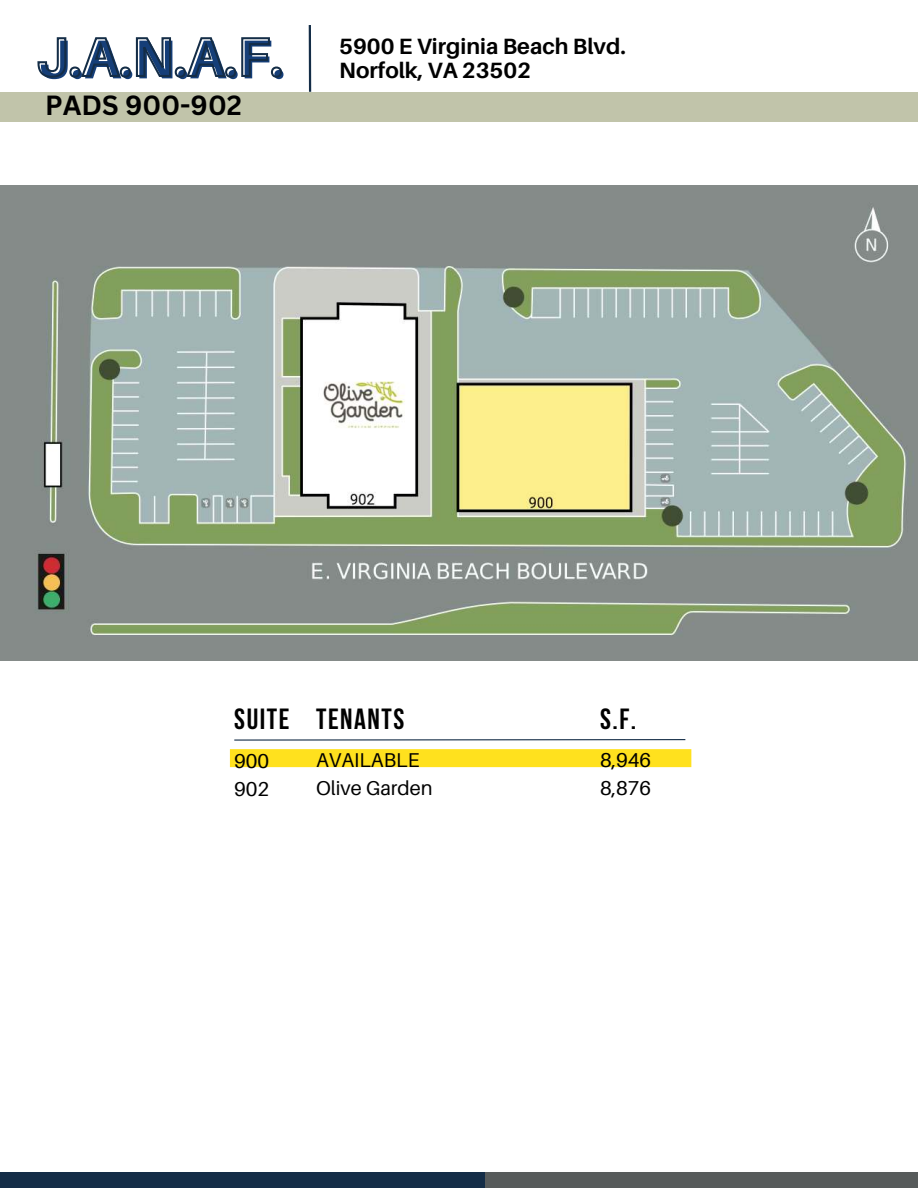
<style>
.page{position:relative;width:918px;height:1188px;background:#fff}
.page>*{position:absolute;margin:0;border:0;box-sizing:border-box;transform-origin:0 0}
.t1{font:700 54.75px "Aileron";color:#153e78}
.t2{font:700 29.1px "Bebas Neue";letter-spacing:.05em;color:#000}
.t3{font:700 27px "Canva Sans";color:#000}
.t4{font:700 22.05px/23.7px "Aileron";color:#000}
.t5{font:20.1px/27.3px "Aileron";color:#000}
.t6{font:19.95px/27.3px "Aileron";color:#000}
</style>
<div class="page">
<div style="left:0;top:1172px;width:485px;height:16px;background:#142d47"></div>
<div style="left:485px;top:1172px;width:433px;height:16px;background:#575b5b"></div>
<svg style="left:37px;top:37px;width:246px;height:41px"></svg>
<hr style="left:309px;top:25px;width:2px;height:67px;background:#142d47">
<hr style="left:234px;top:739px;width:451px;height:2px;background:#142d47">
<div style="left:0;top:92px;width:918px;height:30px;background:#c1c4aa"></div>
<img style="left:0;top:186px;width:918px;height:475px">
<div style="left:230px;top:749px;width:461px;height:18px;background:#ffe11e"></div>
<h1 class="t1" style="left:38px;top:29px;width:249px">J.A.N.A.F.</h1>
<p class="t3" style="left:45px;top:89px;width:198px">PADS 900-902</p>
<p class="t4" style="left:339px;top:35px;width:288px">5900 E Virginia Beach Blvd.<br>Norfolk, VA 23502</p>
<h2 class="t2" style="left:234px;top:703px;width:57px">SUITE</h2>
<p class="t5" style="left:234px;top:748px;width:36px">900<br>902</p>
<h2 class="t2" style="left:316px;top:703px;width:90px">TENANTS</h2>
<h2 class="t2" style="left:600px;top:703px;width:38px">S.F.</h2>
<p class="t5" style="left:600px;top:747px;width:53px">8,946<br>8,876</p>
<p class="t6" style="left:316px;top:747px;width:118px">AVAILABLE<br>Olive Garden</p>
</div>
